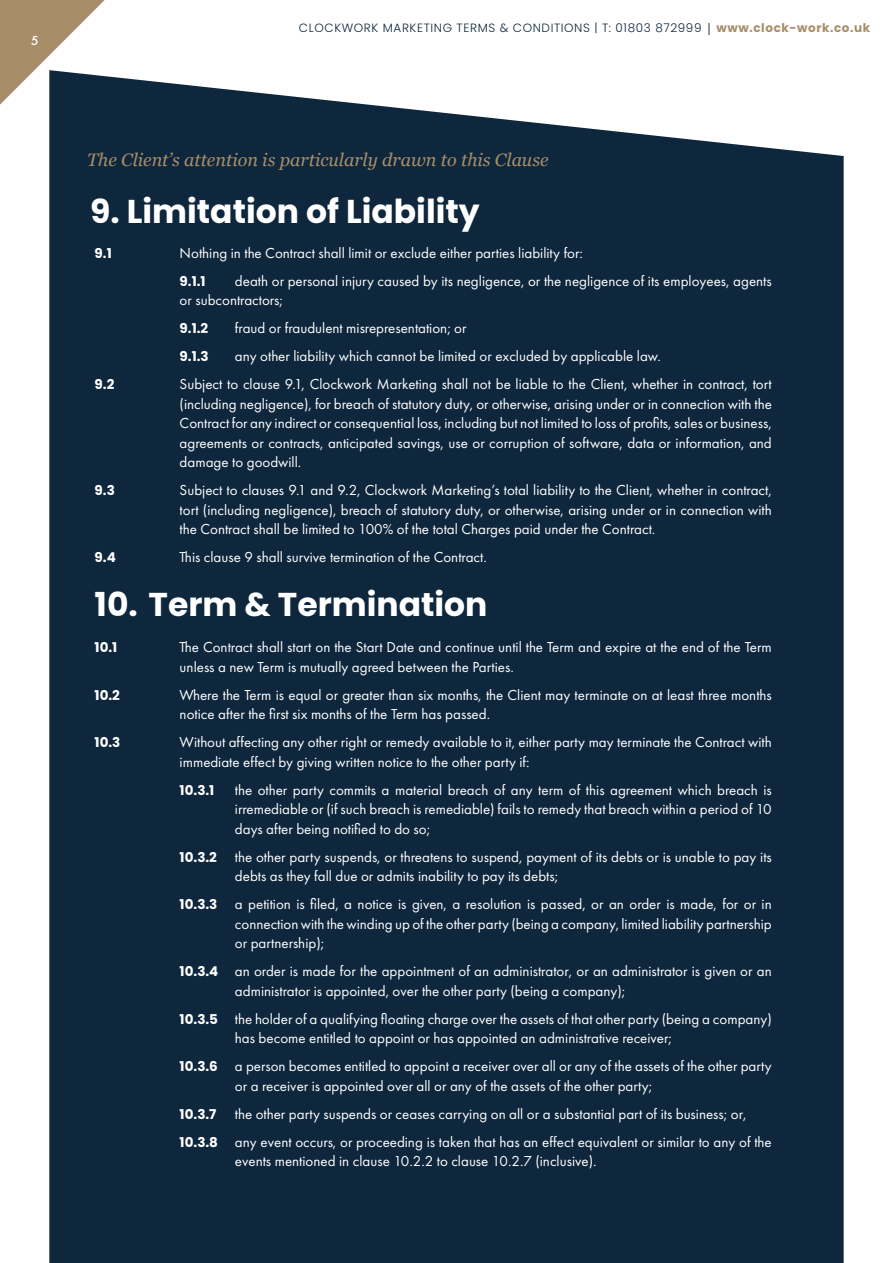
<style>
.page{position:relative;width:893px;height:1263px;background:#fff}
.page>*{position:absolute;margin:0;border:0;box-sizing:border-box;transform-origin:0 0}
.t1{font:700 33px "Poppins";color:#fff}
.t2{font:italic 18px "Georgia";color:#a78e69}
.MAIN_BODY{font:15px/19.5px "Futura PT";color:#fff}
.MAIN_BODY-2{font:700 13.5px "Poppins";color:#fff}
.t3{font:300 12px "Poppins";letter-spacing:.05em;color:#0e273d}
.t4{font:500 12px "Futura";color:#fff}
.s1{font-family:"Futura PT";font-weight:400}
.s2{font-weight:700;color:#a78e69}
.s3{font-family:"Poppins";font-weight:700;font-size:13.5px}
</style>
<div class="page">
<div style="left:49px;top:76px;width:795px;height:1187px;background:#0e273d"></div>
<svg style="left:0;top:0;width:105px;height:105px"></svg>
<p class="t4" style="left:31px;top:32px;width:9px">5</p>
<p class="t3" style="left:299px;top:21px;width:573px">CLOCKWORK MARKETING TERMS &amp; CONDITIONS | T: 01803 872999 <span class="s1">|</span> <span class="s2">www.clock-work.co.uk</span></p>
<p class="t2" style="left:87px;top:146px;width:463px">The Client’s attention is particularly drawn to this Clause</p>
<p class="t1" style="left:90px;top:192px;width:391px">9. Limitation of Liability</p>
<p class="MAIN_BODY-2" style="left:95px;top:245px;width:19px">9.1</p>
<p class="MAIN_BODY" style="left:180px;top:243px;width:405px">Nothing in the Contract shall limit or exclude either parties liability for:</p>
<p class="MAIN_BODY-2" style="left:180px;top:273px;width:28px">9.1.1</p>
<p class="MAIN_BODY" style="left:180px;top:271px;width:594px;text-indent:55px">death or personal injury caused by its negligence, or the negligence of its employees, agents or subcontractors;</p>
<p class="MAIN_BODY-2" style="left:180px;top:321px;width:30px">9.1.2</p>
<p class="MAIN_BODY" style="left:235px;top:318px;width:233px">fraud or fraudulent misrepresentation; or</p>
<p class="MAIN_BODY-2" style="left:180px;top:349px;width:31px">9.1.3</p>
<p class="MAIN_BODY" style="left:235px;top:346px;width:427px">any other liability which cannot be limited or excluded by applicable law.</p>
<p class="MAIN_BODY-2" style="left:95px;top:377px;width:21px">9.2</p>
<p class="MAIN_BODY" style="left:180px;top:374px;width:594px;text-align:justify">Subject to clause 9.1, Clockwork Marketing shall not be liable to the Client, whether in contract, tort (including negligence), for breach of statutory duty, or otherwise, arising under or in connection with the Contract for any indirect or consequential loss, including but not limited to loss of profits, sales or business, agreements or contracts, anticipated savings, use or corruption of software, data or information, and damage to goodwill.</p>
<p class="MAIN_BODY-2" style="left:95px;top:483px;width:22px">9.3</p>
<p class="MAIN_BODY" style="left:180px;top:480px;width:594px;text-align:justify">Subject to clauses 9.1 and 9.2, Clockwork Marketing’s total liability to the Client, whether in contract, tort (including negligence), breach of statutory duty, or otherwise, arising under or in connection with the Contract shall be limited to 100% of the total Charges paid under the Contract.</p>
<p class="MAIN_BODY-2" style="left:95px;top:550px;width:23px">9.4</p>
<p class="MAIN_BODY" style="left:180px;top:547px;width:309px">This clause 9 shall survive termination of the Contract.</p>
<p class="t1" style="left:95px;top:585px;width:394px">10. Term &amp; Termination</p>
<p class="MAIN_BODY-2" style="left:95px;top:640px;width:24px">10.1</p>
<p class="MAIN_BODY" style="left:180px;top:637px;width:594px">The Contract shall start on the Start Date and continue until the Term and expire at the end of the Term unless a new Term is mutually agreed between the Parties.</p>
<p class="MAIN_BODY-2" style="left:95px;top:687px;width:27px">10.2</p>
<p class="MAIN_BODY" style="left:180px;top:685px;width:594px">Where the Term is equal or greater than six months, the Client may terminate on at least three months notice after the first six months of the Term has passed.</p>
<p class="MAIN_BODY-2" style="left:95px;top:735px;width:27px">10.3</p>
<p class="MAIN_BODY" style="left:180px;top:732px;width:594px">Without affecting any other right or remedy available to it, either party may terminate the Contract with immediate effect by giving written notice to the other party if:</p>
<p class="MAIN_BODY-2" style="left:180px;top:782px;width:36px">10.3.1</p>
<p class="MAIN_BODY" style="left:235px;top:780px;width:538px;text-align:justify">the other party commits a material breach of any term of this agreement which breach is irremediable or (if such breach is remediable) fails to remedy that breach within a period of 10 days after being notified to do so;</p>
<p class="MAIN_BODY" style="left:235px;top:847px;width:538px;text-indent:-55px"><span class="s3">10.3.2</span> the other party suspends, or threatens to suspend, payment of its debts or is unable to pay its debts as they fall due or admits inability to pay its debts;</p>
<p class="MAIN_BODY" style="left:235px;top:894px;width:538px;text-align:justify;text-indent:-55px"><span class="s3">10.3.3</span> a petition is filed, a notice is given, a resolution is passed, or an order is made, for or in connection with the winding up of the other party (being a company, limited liability partnership or partnership);</p>
<p class="MAIN_BODY" style="left:235px;top:961px;width:538px;text-indent:-55px"><span class="s3">10.3.4</span> an order is made for the appointment of an administrator, or an administrator is given or an administrator is appointed, over the other party (being a company);</p>
<p class="MAIN_BODY" style="left:235px;top:1009px;width:538px;text-indent:-55px"><span class="s3">10.3.5</span> the holder of a qualifying floating charge over the assets of that other party (being a company) has become entitled to appoint or has appointed an administrative receiver;</p>
<p class="MAIN_BODY" style="left:235px;top:1056px;width:538px;text-indent:-55px"><span class="s3">10.3.6</span> a person becomes entitled to appoint a receiver over all or any of the assets of the other party or a receiver is appointed over all or any of the assets of the other party;</p>
<p class="MAIN_BODY" style="left:180px;top:1104px;width:568px"><span class="s3">10.3.7</span> the other party suspends or ceases carrying on all or a substantial part of its business; or,</p>
<p class="MAIN_BODY" style="left:235px;top:1132px;width:538px;text-indent:-55px"><span class="s3">10.3.8</span> any event occurs, or proceeding is taken that has an effect equivalent or similar to any of the events mentioned in clause 10.2.2 to clause 10.2.7 (inclusive).</p>
</div>
